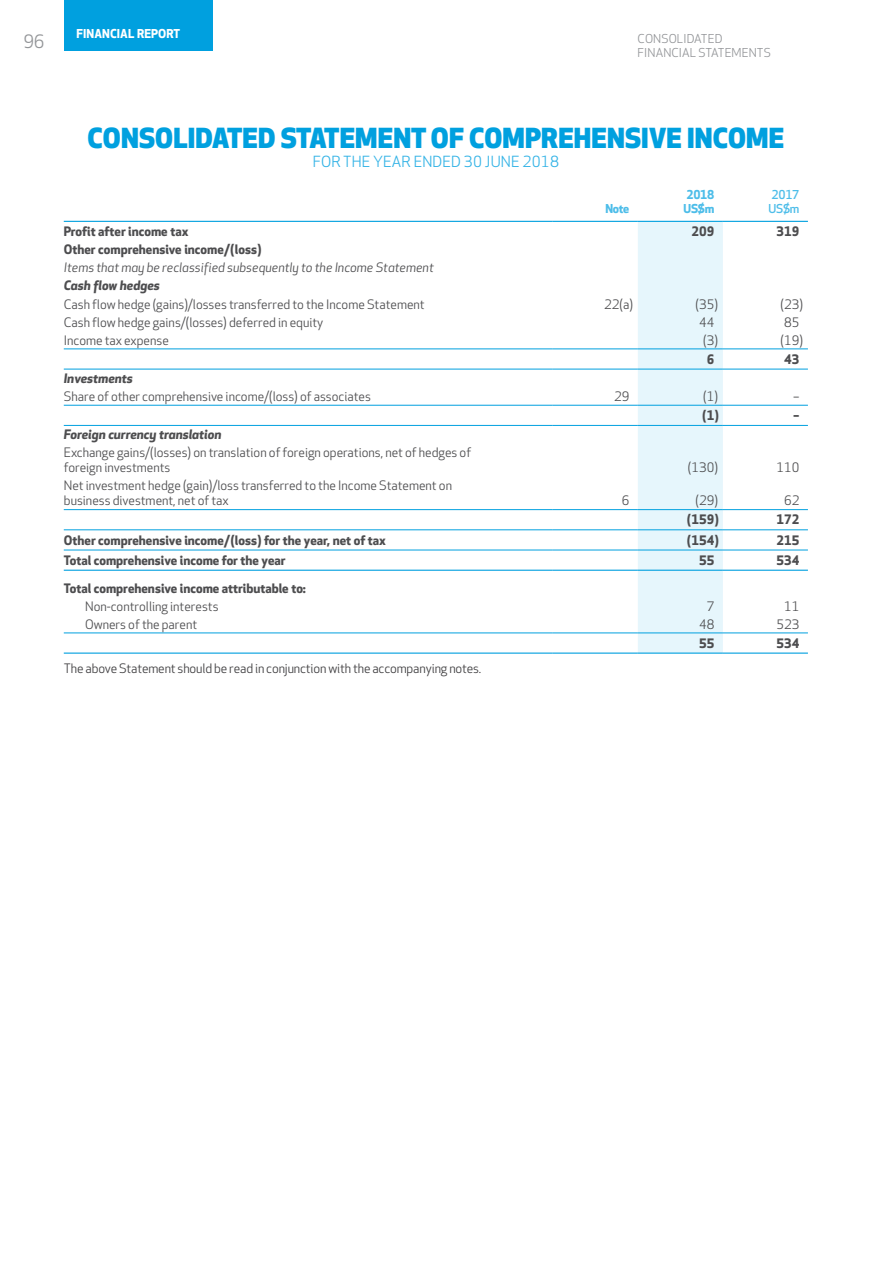
<style>
.page{position:relative;width:893px;height:1263px;background:#fff}
.page>*{position:absolute;margin:0;border:0;box-sizing:border-box;transform-origin:0 0}
.t1{font:800 27px "Apex New";letter-spacing:.005em;color:#00a0df}
.t2{font:18px "Apex New";color:#939598}
.t3{font:15px "Apex New";letter-spacing:.01em;color:#33b3e6}
.t4{font:12.75px/15px "Apex New";color:#4d4d4f}
.t5{font:700 12.75px "Apex New";color:#4d4d4f}
.t6{font:12.75px "Apex New";letter-spacing:-.01em;color:#414042}
.t7{font:italic 12.75px "Apex New";color:#4d4d4f}
.t8{font:italic 700 12.75px "Apex New";color:#4d4d4f}
.t9{font:12px/13.5px "Apex New";letter-spacing:.01em;color:#939598}
.t10{font:700 12px "Apex New";letter-spacing:.01em;color:#fff}
.t11{font:700 12px/13.5px "Apex New";letter-spacing:-.025em;color:#4dbde9}
.t12{font:500 12px/13.5px "Apex New";letter-spacing:-.025em;color:#4dbde9}
</style>
<div class="page">
<div style="left:638px;top:222px;width:85px;height:430px;background:#e6f6fc"></div>
<hr style="left:64px;top:633px;width:489px;height:1px;background:#00a0df">
<hr style="left:553px;top:633px;width:85px;height:1px;background:#00a0df">
<hr style="left:638px;top:633px;width:85px;height:1px;background:#00a0df">
<hr style="left:723px;top:633px;width:85px;height:1px;background:#00a0df">
<hr style="left:64px;top:652px;width:489px;height:2px;background:#00a0df">
<hr style="left:553px;top:652px;width:85px;height:2px;background:#00a0df">
<hr style="left:638px;top:652px;width:85px;height:2px;background:#00a0df">
<hr style="left:723px;top:652px;width:85px;height:2px;background:#00a0df">
<hr style="left:64px;top:570px;width:489px;height:1px;background:#00a0df">
<hr style="left:553px;top:570px;width:85px;height:1px;background:#00a0df">
<hr style="left:638px;top:570px;width:85px;height:1px;background:#00a0df">
<hr style="left:723px;top:570px;width:85px;height:1px;background:#00a0df">
<hr style="left:64px;top:550px;width:489px;height:1px;background:#00a0df">
<hr style="left:553px;top:550px;width:85px;height:1px;background:#00a0df">
<hr style="left:638px;top:550px;width:85px;height:1px;background:#00a0df">
<hr style="left:723px;top:550px;width:85px;height:1px;background:#00a0df">
<hr style="left:64px;top:509px;width:489px;height:1px;background:#00a0df">
<hr style="left:553px;top:509px;width:85px;height:1px;background:#00a0df">
<hr style="left:638px;top:509px;width:85px;height:1px;background:#00a0df">
<hr style="left:723px;top:509px;width:85px;height:1px;background:#00a0df">
<hr style="left:64px;top:529px;width:489px;height:1px;background:#00a0df">
<hr style="left:553px;top:529px;width:85px;height:1px;background:#00a0df">
<hr style="left:638px;top:529px;width:85px;height:1px;background:#00a0df">
<hr style="left:723px;top:529px;width:85px;height:1px;background:#00a0df">
<hr style="left:64px;top:405px;width:489px;height:1px;background:#00a0df">
<hr style="left:553px;top:405px;width:85px;height:1px;background:#00a0df">
<hr style="left:638px;top:405px;width:85px;height:1px;background:#00a0df">
<hr style="left:723px;top:405px;width:85px;height:1px;background:#00a0df">
<hr style="left:64px;top:425px;width:489px;height:1px;background:#00a0df">
<hr style="left:553px;top:425px;width:85px;height:1px;background:#00a0df">
<hr style="left:638px;top:425px;width:85px;height:1px;background:#00a0df">
<hr style="left:723px;top:425px;width:85px;height:1px;background:#00a0df">
<hr style="left:64px;top:349px;width:489px;height:1px;background:#00a0df">
<hr style="left:553px;top:349px;width:85px;height:1px;background:#00a0df">
<hr style="left:638px;top:349px;width:85px;height:1px;background:#00a0df">
<hr style="left:723px;top:349px;width:85px;height:1px;background:#00a0df">
<hr style="left:64px;top:369px;width:489px;height:1px;background:#00a0df">
<hr style="left:553px;top:369px;width:85px;height:1px;background:#00a0df">
<hr style="left:638px;top:369px;width:85px;height:1px;background:#00a0df">
<hr style="left:723px;top:369px;width:85px;height:1px;background:#00a0df">
<hr style="left:64px;top:221px;width:489px;height:1px;background:#00a0df">
<hr style="left:553px;top:221px;width:85px;height:1px;background:#00a0df">
<hr style="left:638px;top:221px;width:85px;height:1px;background:#00a0df">
<hr style="left:723px;top:221px;width:85px;height:1px;background:#00a0df">
<div style="left:64px;top:0;width:149px;height:51px;background:#00a0df"></div>
<h2 class="t2" style="left:24px;top:31px;width:23px">96</h2>
<p class="t10" style="left:77px;top:27px;width:105px">FINANCIAL REPORT</p>
<p class="t9" style="left:638px;top:32px;width:135px">CONSOLIDATED<br>FINANCIAL STATEMENTS</p>
<h1 class="t1" style="left:88px;top:123px;width:698px">CONSOLIDATED STATEMENT OF COMPREHENSIVE INCOME</h1>
<p class="t3" style="left:313px;top:153px;width:248px">FOR THE YEAR ENDED 30 JUNE 2018</p>
<p class="t11" style="left:605px;top:202px;width:25px">Note</p>
<p class="t11" style="left:684px;top:188px;width:32px">2018<br>US$m</p>
<p class="t12" style="left:769px;top:189px;width:32px">2017<br>US$m</p>
<p class="t5" style="left:64px;top:224px;width:126px">Profit after income tax</p>
<p class="t5" style="left:691px;top:224px;width:24px">209</p>
<p class="t5" style="left:776px;top:224px;width:24px">319</p>
<p class="t5" style="left:64px;top:242px;width:199px">Other comprehensive income/(loss)</p>
<p class="t7" style="left:64px;top:261px;width:371px">Items that may be reclassified subsequently to the Income Statement</p>
<p class="t8" style="left:64px;top:278px;width:98px">Cash flow hedges</p>
<p class="t4" style="left:64px;top:297px;width:362px">Cash flow hedge (gains)/losses transferred to the Income Statement</p>
<p class="t4" style="left:604px;top:297px;width:30px">22(a)</p>
<p class="t4" style="left:695px;top:297px;width:24px">(35)</p>
<p class="t4" style="left:781px;top:297px;width:24px">(23)</p>
<p class="t4" style="left:64px;top:315px;width:261px">Cash flow hedge gains/(losses) deferred in equity</p>
<p class="t4" style="left:699px;top:315px;width:17px">44</p>
<p class="t4" style="left:784px;top:315px;width:17px">85</p>
<p class="t4" style="left:64px;top:333px;width:107px">Income tax expense</p>
<p class="t4" style="left:703px;top:333px;width:16px">(3)</p>
<p class="t4" style="left:781px;top:333px;width:24px">(19)</p>
<p class="t5" style="left:707px;top:352px;width:9px">6</p>
<p class="t5" style="left:784px;top:352px;width:17px">43</p>
<p class="t8" style="left:64px;top:371px;width:71px">Investments</p>
<p class="t4" style="left:64px;top:389px;width:309px">Share of other comprehensive income/(loss) of associates</p>
<p class="t4" style="left:614px;top:389px;width:17px">29</p>
<p class="t4" style="left:703px;top:389px;width:16px">(1)</p>
<p class="t4" style="left:793px;top:389px;width:8px">–</p>
<p class="t5" style="left:702px;top:408px;width:18px">(1)</p>
<p class="t5" style="left:793px;top:408px;width:8px">–</p>
<p class="t8" style="left:64px;top:427px;width:159px">Foreign currency translation</p>
<p class="t4" style="left:64px;top:446px;width:409px">Exchange gains/(losses) on translation of foreign operations, net of hedges of foreign investments</p>
<p class="t4" style="left:688px;top:461px;width:32px">(130)</p>
<p class="t4" style="left:776px;top:461px;width:24px">110</p>
<p class="t4" style="left:64px;top:479px;width:390px">Net investment hedge (gain)/loss transferred to the Income Statement on business divestment, net of tax</p>
<p class="t4" style="left:622px;top:494px;width:9px">6</p>
<p class="t4" style="left:696px;top:494px;width:24px">(29)</p>
<p class="t4" style="left:784px;top:494px;width:17px">62</p>
<p class="t5" style="left:687px;top:512px;width:34px">(159)</p>
<p class="t5" style="left:777px;top:512px;width:24px">172</p>
<p class="t5" style="left:64px;top:532px;width:324px">Other comprehensive income/(loss) for the year, net of tax</p>
<p class="t5" style="left:687px;top:532px;width:34px">(154)</p>
<p class="t5" style="left:777px;top:532px;width:24px">215</p>
<p class="t5" style="left:64px;top:553px;width:223px">Total comprehensive income for the year</p>
<p class="t5" style="left:699px;top:553px;width:17px">55</p>
<p class="t5" style="left:777px;top:553px;width:24px">534</p>
<p class="t5" style="left:64px;top:580px;width:244px">Total comprehensive income attributable to:</p>
<p class="t4" style="left:85px;top:599px;width:135px">Non-controlling interests</p>
<p class="t4" style="left:707px;top:599px;width:9px">7</p>
<p class="t4" style="left:784px;top:599px;width:17px">11</p>
<p class="t4" style="left:85px;top:617px;width:114px">Owners of the parent</p>
<p class="t4" style="left:699px;top:617px;width:17px">48</p>
<p class="t4" style="left:777px;top:617px;width:24px">523</p>
<p class="t5" style="left:699px;top:636px;width:17px">55</p>
<p class="t5" style="left:777px;top:636px;width:24px">534</p>
<p class="t6" style="left:64px;top:661px;width:419px">The above Statement should be read in conjunction with the accompanying notes.</p>
</div>
